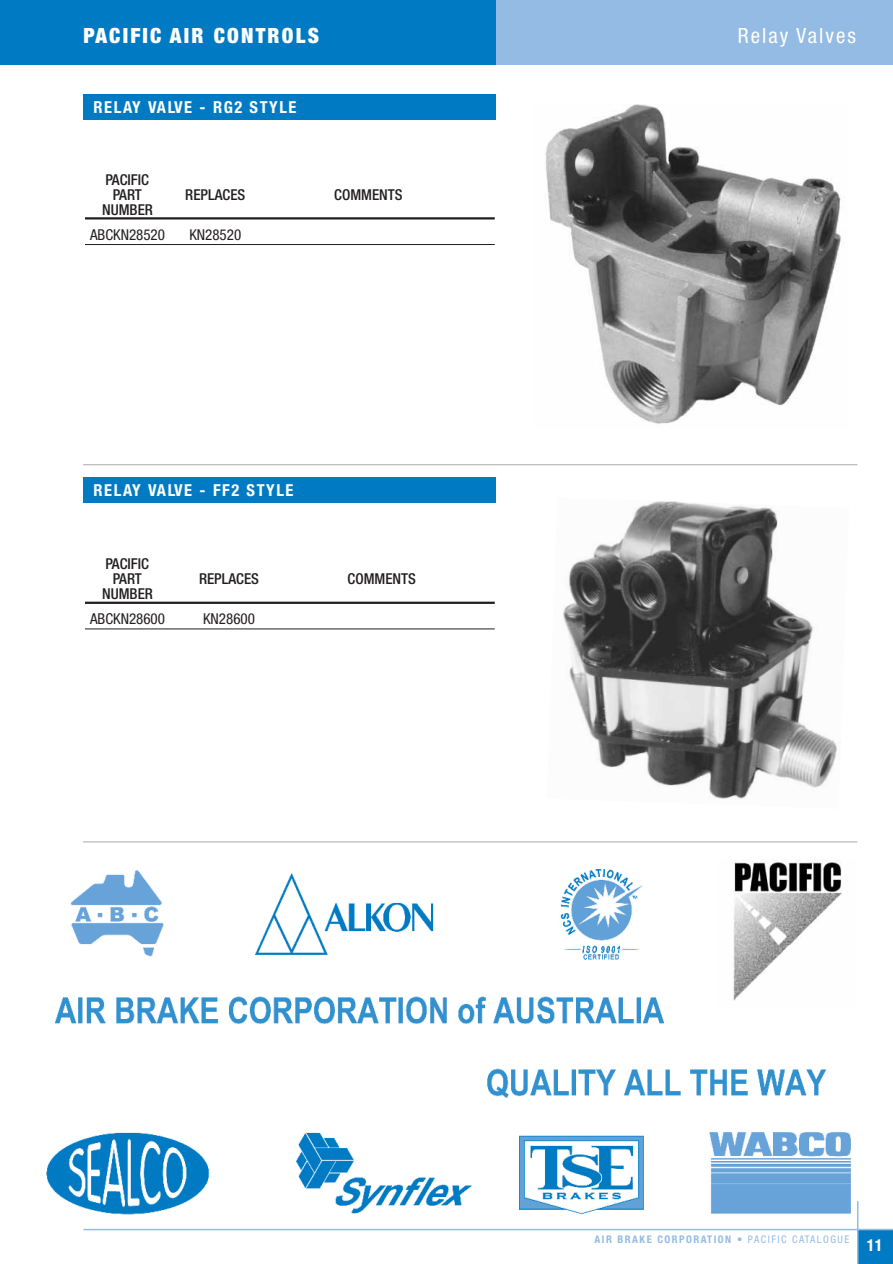
<style>
.page{position:relative;width:893px;height:1264px;background:#fff}
.page>*{position:absolute;margin:0;border:0;box-sizing:border-box;transform-origin:0 0}
.t1{font:900 condensed 21px "Helvetica Neue";letter-spacing:.105em;color:#fff}
.t2{font:condensed 21px "Helvetica Neue";letter-spacing:.095em;color:#fff}
.t3{font:700 condensed 16.5px "Helvetica Neue";letter-spacing:.095em;color:#fff}
.t4{font:500 condensed 15px/15px "Helvetica Neue";color:#231f20;text-align:center}
.t5{font:condensed 15px "Helvetica Neue";color:#231f20}
.t6{font:700 condensed 10.5px "Helvetica Neue";letter-spacing:.145em;color:#94bbe3}
.s1{font-weight:400}
</style>
<div class="page">
<div style="left:857px;top:1229px;width:35px;height:34px;background:#007bc3"></div>
<hr style="left:83px;top:1228px;width:809px;height:2px;background:#94bbe3">
<hr style="left:856px;top:1200px;width:2px;height:63px;background:#94bbe3">
<div style="left:0;top:0;width:892px;height:64px;background:#007bc3"></div>
<div style="left:496px;top:0;width:396px;height:64px;background:#94bbe3"></div>
<hr style="left:83px;top:464px;width:774px;height:1px;background:#a7a9ac">
<hr style="left:83px;top:841px;width:774px;height:1px;background:#a7a9ac">
<div style="left:83px;top:95px;width:413px;height:25px;background:#007bc3"></div>
<div style="left:83px;top:477px;width:413px;height:26px;background:#007bc3"></div>
<img style="left:545px;top:104px;width:296px;height:320px">
<img style="left:563px;top:501px;width:274px;height:298px">
<hr style="left:85px;top:217px;width:409px;height:2px;background:#231f20">
<hr style="left:85px;top:244px;width:409px;height:1px;background:#231f20">
<hr style="left:85px;top:601px;width:409px;height:3px;background:#231f20">
<hr style="left:85px;top:628px;width:409px;height:1px;background:#231f20">
<img style="left:46px;top:869px;width:805px;height:346px">
<img style="left:716px;top:860px;width:135px;height:148px">
<h1 class="t1" style="left:83px;top:23px;width:237px">PACIFIC AIR CONTROLS</h1>
<h1 class="t2" style="left:737px;top:23px;width:120px">Relay Valves</h1>
<p class="t3" style="left:93px;top:97px;width:204px">RELAY VALVE - RG2 STYLE</p>
<p class="t4" style="left:106px;top:171px;width:45px">PACIFIC<br>PART</p>
<p class="t4" style="left:185px;top:186px;width:62px">REPLACES</p>
<p class="t4" style="left:334px;top:186px;width:70px">COMMENTS</p>
<p class="t4" style="left:102px;top:201px;width:52px">NUMBER</p>
<p class="t5" style="left:90px;top:226px;width:76px">ABCKN28520</p>
<p class="t5" style="left:189px;top:226px;width:53px">KN28520</p>
<p class="t3" style="left:93px;top:480px;width:201px">RELAY VALVE - FF2 STYLE</p>
<p class="t4" style="left:106px;top:556px;width:45px">PACIFIC<br>PART</p>
<p class="t4" style="left:199px;top:571px;width:61px">REPLACES</p>
<p class="t4" style="left:347px;top:571px;width:70px">COMMENTS</p>
<p class="t4" style="left:102px;top:586px;width:52px">NUMBER</p>
<p class="t5" style="left:90px;top:610px;width:76px">ABCKN28600</p>
<p class="t5" style="left:203px;top:610px;width:53px">KN28600</p>
<p class="t6" style="left:594px;top:1232px;width:256px">AIR BRAKE CORPORATION <span class="s1">• PACIFIC CATALOGUE</span></p>
<p class="t3" style="left:866px;top:1235px;width:17px">11</p>
</div>
